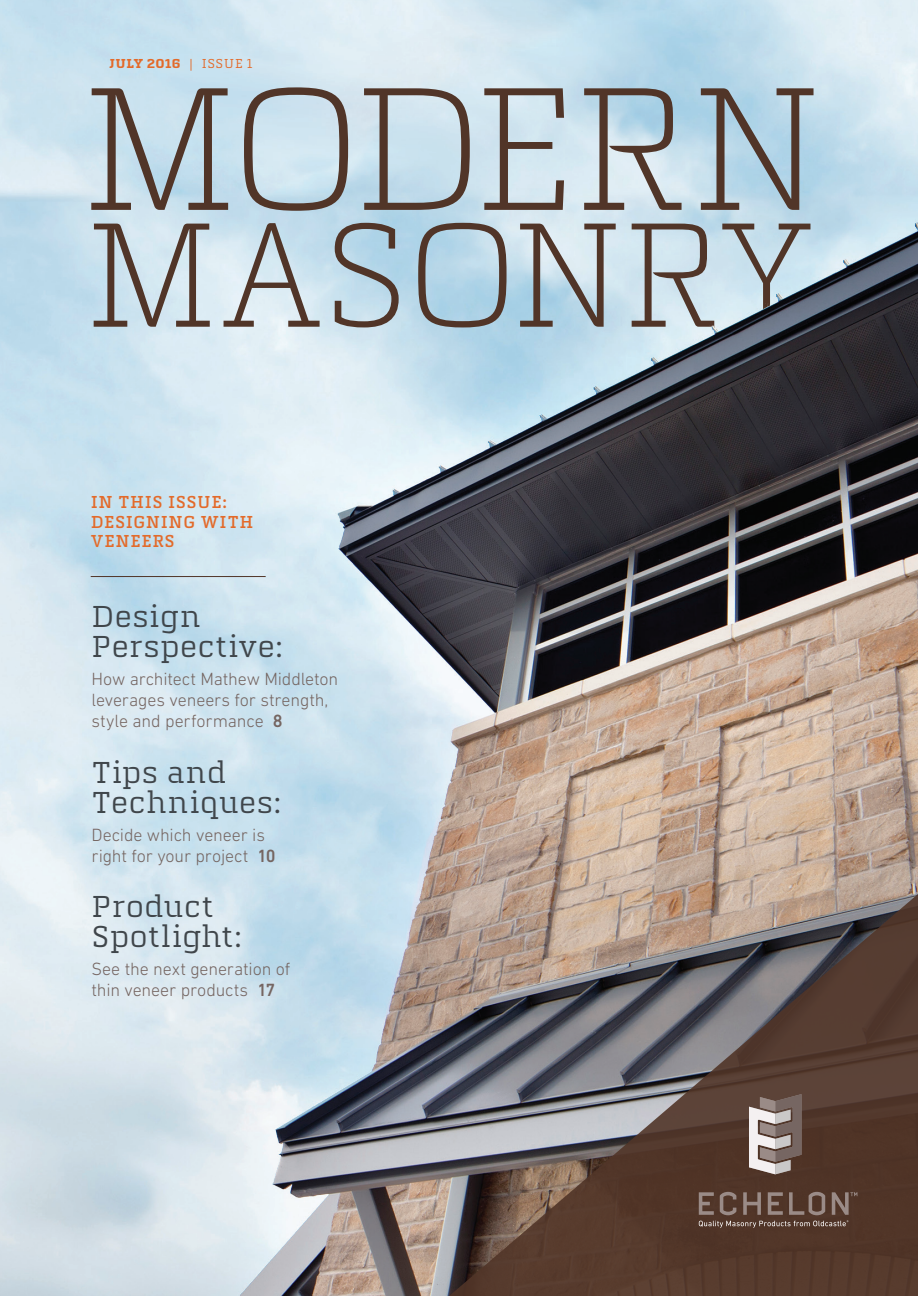
<style>
.page{position:relative;width:918px;height:1296px;background:#fff}
.page>*{position:absolute;margin:0;border:0;box-sizing:border-box;transform-origin:0 0}
.t1{font:300 181.95px "Quitador Pro";letter-spacing:-.07em;color:#513528}
.t2{font:300 154.35px "Quitador Pro";letter-spacing:-.03em;color:#513528}
.t3{font:31.5px/30px "Quitador Pro";letter-spacing:.005em;color:#40464b}
.t4{font:300 18px/21px "DIN Next W1 G";letter-spacing:-.01em;color:#756561}
.t5{font:500 18px/19.5px "Quitador Pro";letter-spacing:.03em;color:#e36a2a}
.t6{font:700 13.5px "Quitador Pro";letter-spacing:.02em;color:#e36a2a}
.s1{font-weight:400}
.s2{font-weight:500}
</style>
<div class="page">
<img style="left:0;top:196px;width:918px;height:627px">
<svg style="left:0;top:823px;width:918px;height:473px;background:#a19e9e"></svg>
<svg style="left:699px;top:1094px;width:158px;height:134px;background:#664f45"></svg>
<hr style="left:91px;top:576px;width:175px;height:1px;background:#513528">
<p class="t6" style="left:109px;top:55px;width:145px">JULY 2016 <span class="s1">| ISSUE 1</span></p>
<h1 class="t1" style="left:80px;top:44px;width:746px">MODERN</h1>
<h2 class="t2" style="left:84px;top:186px;width:732px">MASONRY</h2>
<p class="t5" style="left:91px;top:493px;width:164px">IN THIS ISSUE:<br>DESIGNING WITH<br>VENEERS</p>
<h3 class="t3" style="left:92px;top:602px;width:193px">Design<br>Perspective:</h3>
<p class="t4" style="left:92px;top:668px;width:248px">How architect Mathew Middleton leverages veneers for strength, style and performance <span class="s2">8</span></p>
<h3 class="t3" style="left:92px;top:758px;width:191px">Tips and<br>Techniques:</h3>
<p class="t4" style="left:92px;top:824px;width:186px">Decide which veneer is right for your project <span class="s2">10</span></p>
<h3 class="t3" style="left:92px;top:892px;width:152px">Product<br>Spotlight:</h3>
<p class="t4" style="left:92px;top:958px;width:200px">See the next generation of thin veneer products <span class="s2">17</span></p>
</div>
